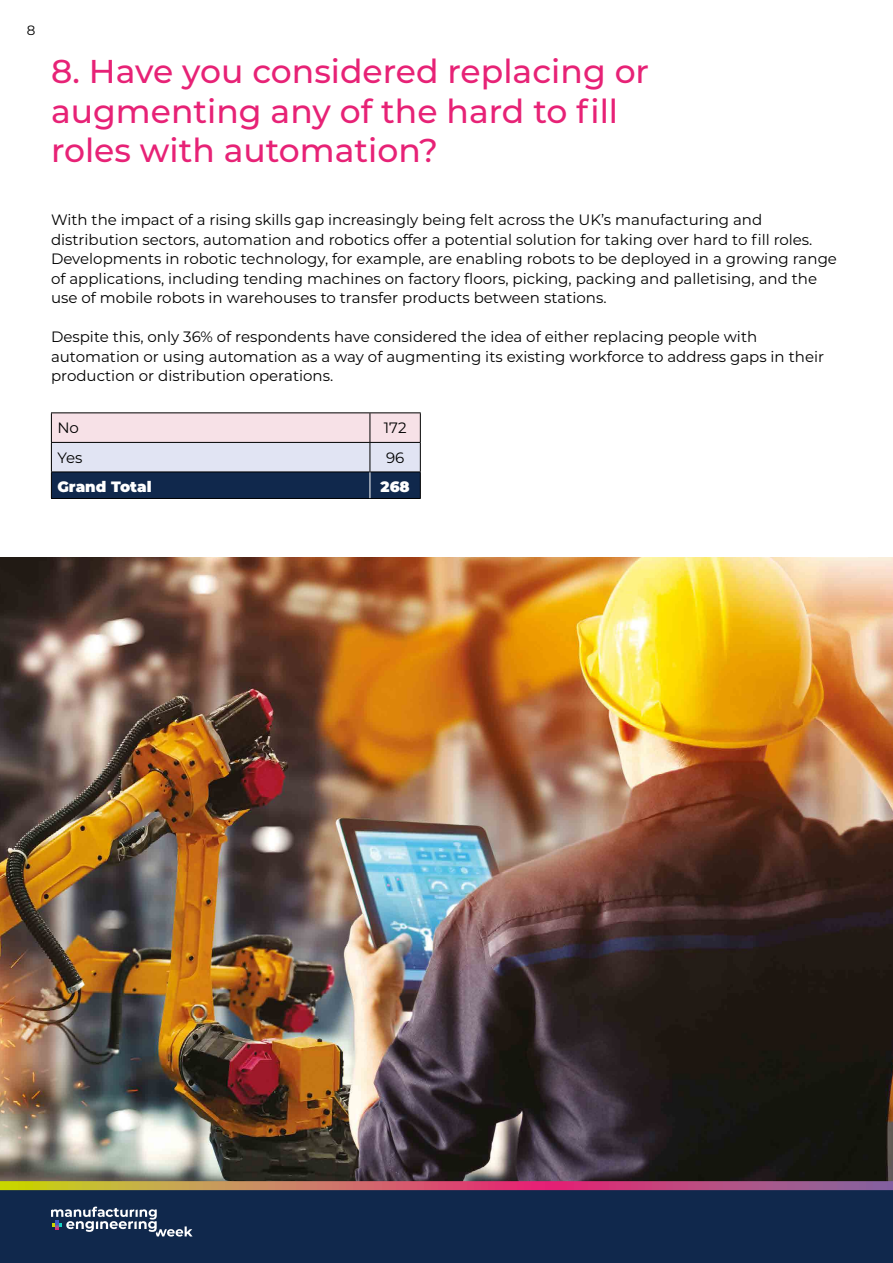
<style>
.page{position:relative;width:893px;height:1263px;background:#fff}
.page>*{position:absolute;margin:0;border:0;box-sizing:border-box;transform-origin:0 0}
.t1{font:500 33px/39.6px "Montserrat";color:#e72276}
.t2{font:15px/19.5px "Montserrat";color:#000}
.t3{font:900 15px "Montserrat";color:#fff}
.t4{font:13.5px "Montserrat";color:#000}
</style>
<div class="page">
<img style="left:0;top:557px;width:893px;height:624px">
<hr style="left:51px;top:412px;width:319px;height:1px;background:#000">
<hr style="left:370px;top:412px;width:51px;height:1px;background:#000">
<hr style="left:51px;top:498px;width:319px;height:1px;background:#000">
<hr style="left:370px;top:498px;width:51px;height:1px;background:#000">
<svg style="left:51px;top:413px;width:370px;height:85px;background:#a2a2b4"></svg>
<div style="left:0;top:1186px;width:893px;height:77px;background:#10284c"></div>
<svg style="left:0;top:1181px;width:893px;height:9px;background:#c36c67"></svg>
<svg style="left:51px;top:1206px;width:142px;height:30px"></svg>
<p class="t4" style="left:27px;top:21px;width:10px">8</p>
<h1 class="t1" style="left:51px;top:50px;width:600px">8. Have you considered replacing or augmenting any of the hard to fill roles with automation?</h1>
<p class="t2" style="left:51px;top:210px;width:787px">With the impact of a rising skills gap increasingly being felt across the UK’s manufacturing and distribution sectors, automation and robotics offer a potential solution for taking over hard to fill roles.<br>Developments in robotic technology, for example, are enabling robots to be deployed in a growing range of applications, including tending machines on factory floors, picking, packing and palletising, and the use of mobile robots in warehouses to transfer products between stations.</p>
<p class="t2" style="left:51px;top:327px;width:775px">Despite this, only 36% of respondents have considered the idea of either replacing people with automation or using automation as a way of augmenting its existing workforce to address gaps in their production or distribution operations.</p>
<p class="t2" style="left:57px;top:418px;width:23px">No</p>
<p class="t2" style="left:384px;top:418px;width:24px">172</p>
<p class="t2" style="left:57px;top:447px;width:27px">Yes</p>
<p class="t2" style="left:386px;top:447px;width:20px">96</p>
<p class="t3" style="left:57px;top:476px;width:96px">Grand Total</p>
<p class="t3" style="left:381px;top:476px;width:31px">268</p>
</div>
